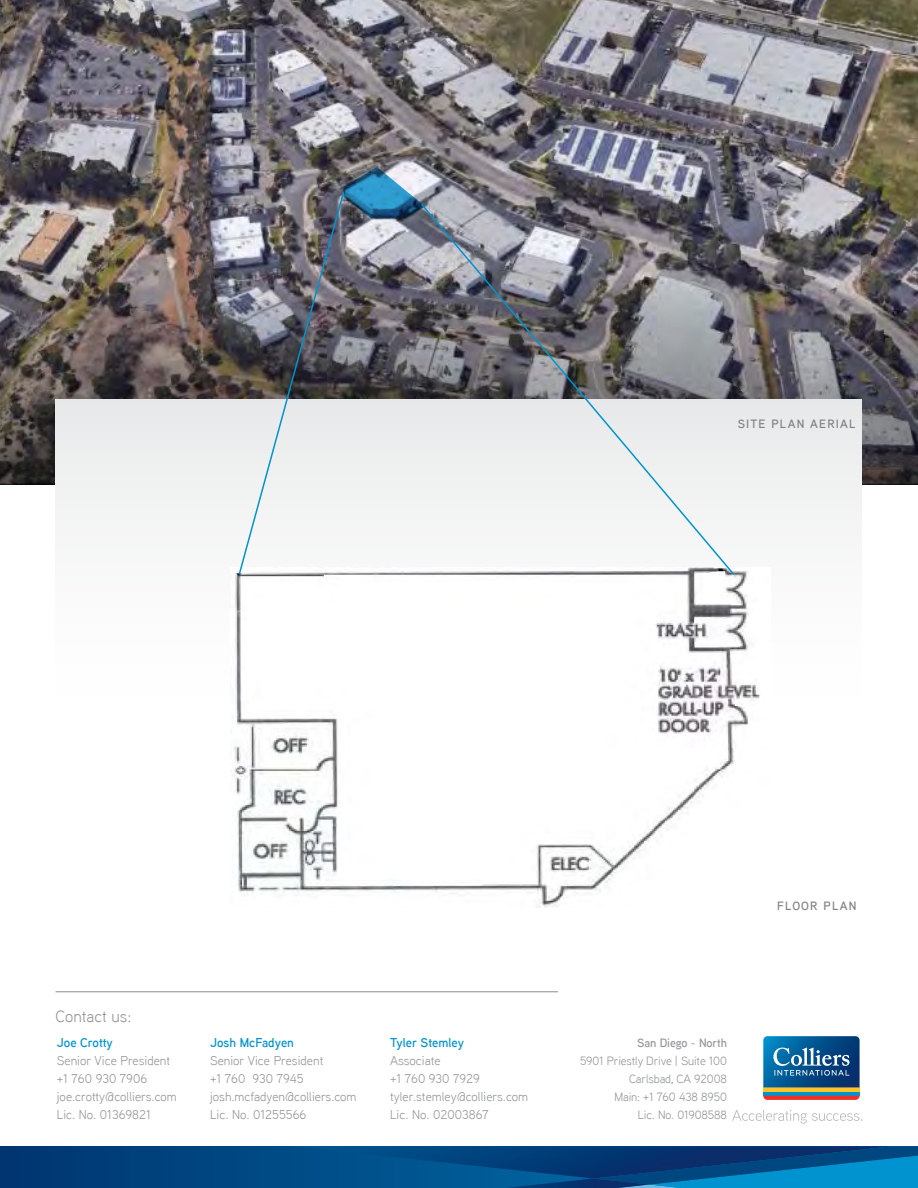
<style>
.page{position:relative;width:918px;height:1188px;background:#fff}
.page>*{position:absolute;margin:0;border:0;box-sizing:border-box;transform-origin:0 0}
.t1{font:16.5px "Aaux Next";color:#95979a}
.t2{font:12.75px/18px "Aaux Next";color:#95979a}
.t3{font:600 12.75px "Aaux Next";color:#0093d0}
.t4{font:12px/18px "Aaux Next";letter-spacing:-.01em;color:#95979a;text-align:right}
.t5{font:600 12px "Aaux Next";letter-spacing:.1em;color:#808285}
.t6{font:600 12px "Aaux Next";letter-spacing:-.01em;color:#95979a}
</style>
<div class="page">
<img style="left:0;top:0;width:918px;height:88px">
<div style="left:0;top:1146px;width:918px;height:42px;background:#00407b"></div>
<svg style="left:293px;top:1146px;width:625px;height:42px"></svg>
<svg style="left:732px;top:1110px;width:130px;height:14px"></svg>
<svg style="left:763px;top:1036px;width:97px;height:64px;background:#3b6d8e"></svg>
<img style="left:0;top:88px;width:918px;height:397px">
<div style="left:56px;top:400px;width:806px;height:572px;background:linear-gradient(to bottom,#eff0f1,#fff)"></div>
<img style="left:230px;top:568px;width:540px;height:340px">
<hr style="left:56px;top:991px;width:502px;height:1px;background:#95979a">
<svg style="left:238px;top:167px;width:187px;height:409px"></svg>
<svg style="left:420px;top:203px;width:315px;height:373px"></svg>
<p class="t5" style="left:738px;top:416px;width:119px">SITE PLAN AERIAL</p>
<p class="t1" style="left:56px;top:1005px;width:78px">Contact us:</p>
<p class="t3" style="left:57px;top:1033px;width:58px">Joe Crotty</p>
<p class="t2" style="left:57px;top:1051px;width:121px">Senior Vice President +1 760 930 7906 joe.crotty@colliers.com<br>Lic. No. 01369821</p>
<p class="t3" style="left:210px;top:1033px;width:85px">Josh McFadyen</p>
<p class="t2" style="left:210px;top:1051px;width:148px">Senior Vice President<br>+1 760 930 7945 josh.mcfadyen@colliers.com<br>Lic. No. 01255566</p>
<p class="t3" style="left:390px;top:1033px;width:76px">Tyler Stemley</p>
<p class="t2" style="left:390px;top:1051px;width:140px">Associate<br>+1 760 930 7929 tyler.stemley@colliers.com<br>Lic. No. 02003867</p>
<p class="t6" style="left:637px;top:1034px;width:91px">San Diego - North</p>
<p class="t4" style="left:580px;top:1051px;width:148px">5901 Priestly Drive | Suite 100<br>Carlsbad, CA 92008<br>Main: +1 760 438 8950<br>Lic. No. 01908588</p>
<p class="t5" style="left:777px;top:897px;width:81px">FLOOR PLAN</p>
</div>
